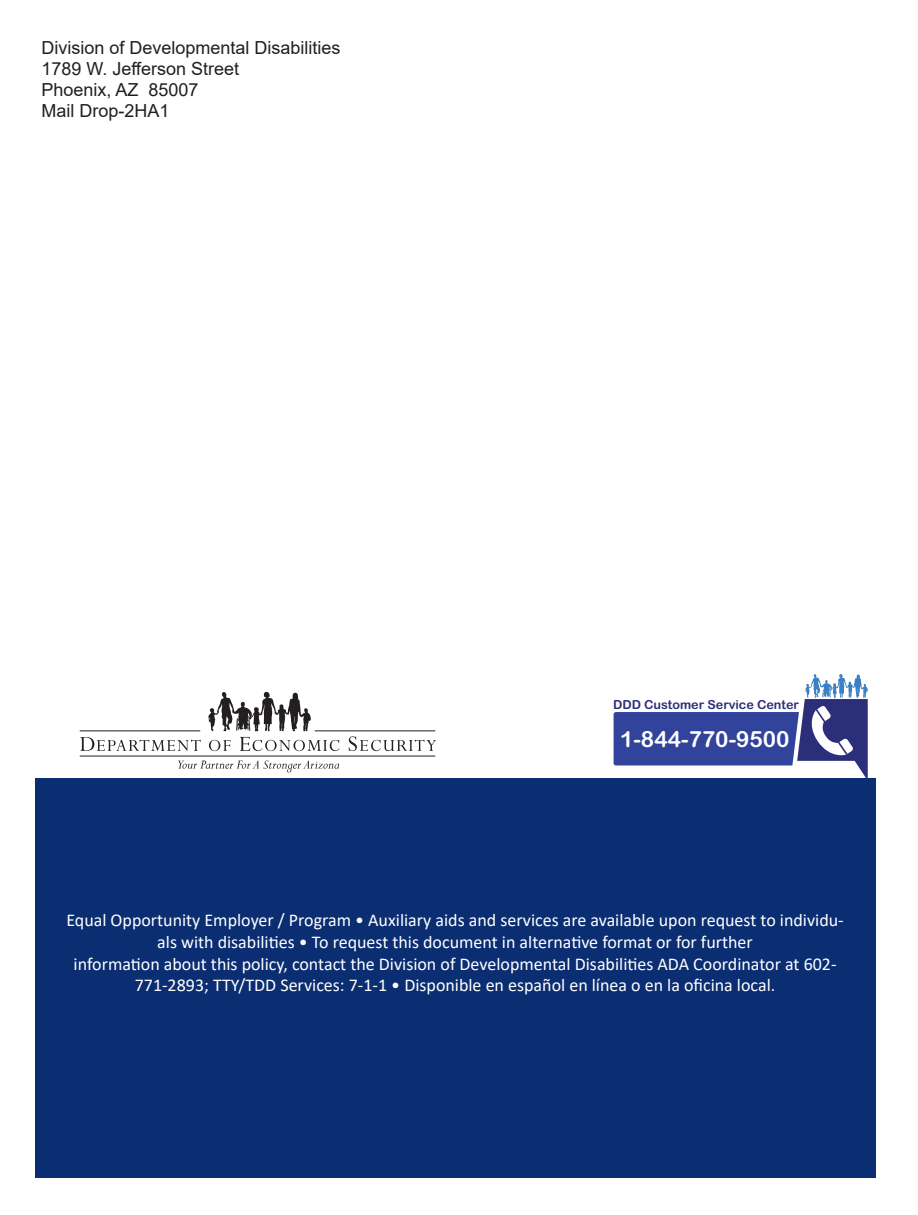
<style>
.page{position:relative;width:918px;height:1215px;background:#fff}
.page>*{position:absolute;margin:0;border:0;box-sizing:border-box;transform-origin:0 0}
.t1{font:22.2px "Arial Rounded MT Bold";color:#fff}
.t2{font:18px/21.6px "Calibri";color:#fff;text-align:center}
.t3{font:18px/21px "Arial";color:#231f20}
.t4{font:12.45px "Arial Rounded MT Bold";color:#2b2f79}
</style>
<div class="page">
<div style="left:35px;top:779px;width:840px;height:399px;background:#0b2d72"></div>
<svg style="left:80px;top:737px;width:121px;height:14px"></svg>
<svg style="left:178px;top:760px;width:161px;height:12px"></svg>
<svg style="left:208px;top:692px;width:103px;height:39px"></svg>
<svg style="left:209px;top:740px;width:22px;height:11px"></svg>
<svg style="left:240px;top:737px;width:100px;height:14px"></svg>
<svg style="left:349px;top:736px;width:87px;height:15px"></svg>
<hr style="left:80px;top:730px;width:120px;height:1px;background:#231f20">
<hr style="left:315px;top:730px;width:120px;height:1px;background:#231f20">
<hr style="left:80px;top:756px;width:355px;height:1px;background:#231f20">
<svg style="left:614px;top:674px;width:254px;height:106px"></svg>
<p class="t3" style="left:41px;top:37px;width:301px">Division of Developmental Disabilities<br>1789 W. Jefferson Street<br>Phoenix, AZ 85007</p>
<p class="t3" style="left:41px;top:100px;width:130px">Mail Drop-2HA1</p>
<p class="t4" style="left:613px;top:698px;width:188px">DDD Customer Service Center</p>
<p class="t1" style="left:620px;top:726px;width:171px">1-844-770-9500</p>
<p class="t2" style="left:66px;top:909px;width:779px">Equal Opportunity Employer / Program • Auxiliary aids and services are available upon request to individu&shy;als with disabilities • To request this document in alternative format or for further<br>information about this policy, contact the Division of Developmental Disabilities ADA Coordinator at 602- 771-2893; TTY/TDD Services: 7-1-1 • Disponible en español en línea o en la oficina local.</p>
</div>
